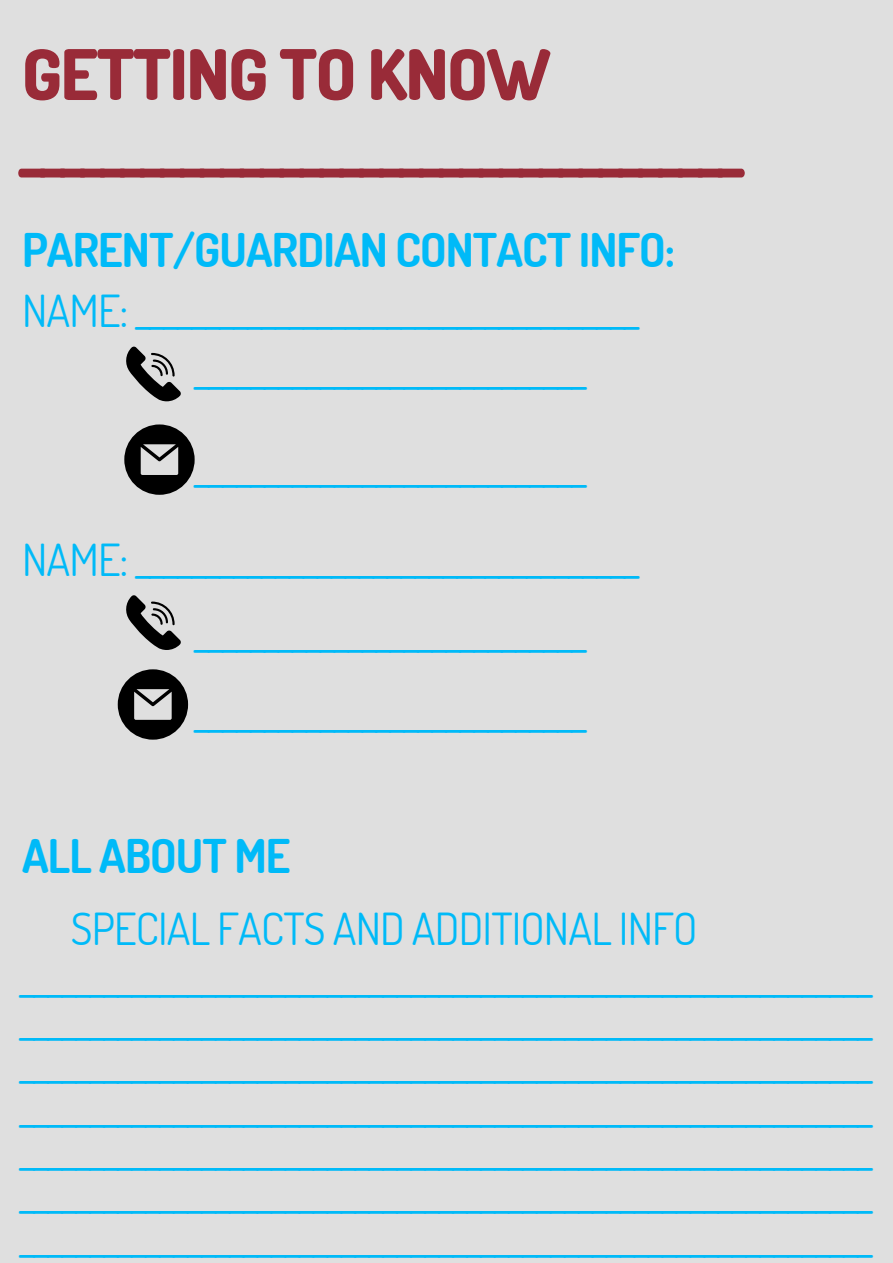
<style>
.page{position:relative;width:893px;height:1263px;background:#dfdfdf}
.page>*{position:absolute;margin:0;border:0;box-sizing:border-box;transform-origin:0 0}
.t1{font:800 69.68px/68.6px "Dosis";letter-spacing:-.02em;color:#992b38}
.t2{font:700 46.42px "Dosis";letter-spacing:-.02em;color:#00baf8}
.t3{font:44.17px/43.3px "Dosis";letter-spacing:-.02em;color:#00baf8;text-align:justify}
</style>
<div class="page">
<svg style="left:124px;top:424px;width:71px;height:71px"></svg>
<svg style="left:126px;top:346px;width:55px;height:55px"></svg>
<svg style="left:126px;top:595px;width:55px;height:55px"></svg>
<svg style="left:118px;top:669px;width:70px;height:71px"></svg>
<p class="t1" style="left:22px;top:38px;width:720px">GETTING TO KNOW ____________________________________</p>
<p class="t2" style="left:22px;top:219px;width:654px">PARENT/GUARDIAN CONTACT INFO:</p>
<p class="t3" style="left:22px;top:288px;width:618px">NAME: ____________________________________</p>
<p class="t3" style="left:194px;top:348px;width:393px">____________________________</p>
<p class="t3" style="left:194px;top:446px;width:393px">____________________________</p>
<p class="t3" style="left:22px;top:537px;width:618px">NAME: ____________________________________</p>
<p class="t3" style="left:194px;top:611px;width:393px">____________________________</p>
<p class="t3" style="left:194px;top:691px;width:393px">____________________________</p>
<p class="t2" style="left:22px;top:825px;width:270px">ALL ABOUT ME</p>
<p class="t3" style="left:71px;top:906px;width:628px">SPECIAL FACTS AND ADDITIONAL INFO</p>
<p class="t3" style="left:20px;top:955px;width:854px">_____________________________________________________________ _____________________________________________________________ _____________________________________________________________ _____________________________________________________________ _____________________________________________________________ _____________________________________________________________ _____________________________________________________________</p>
</div>
